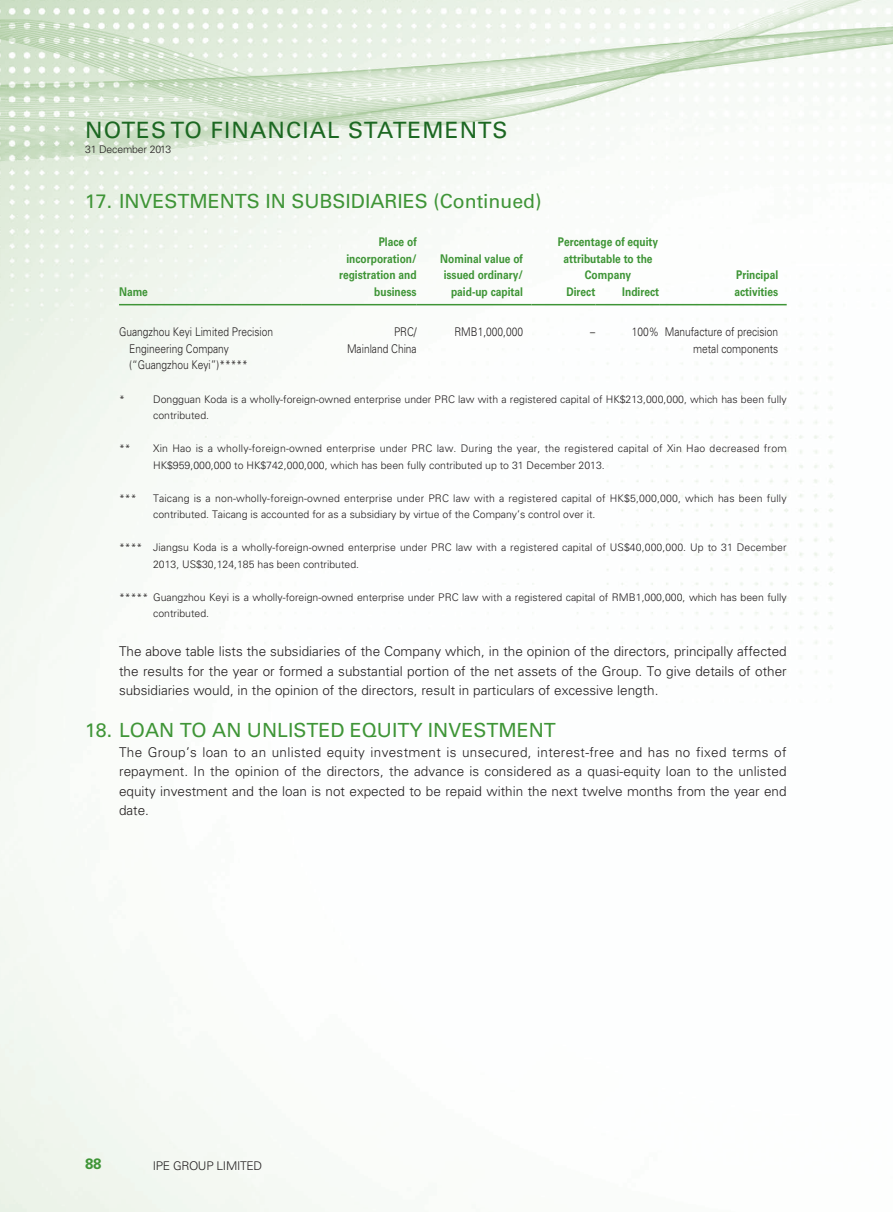
<style>
.page{position:relative;width:893px;height:1212px;background:#fff}
.page>*{position:absolute;margin:0;border:0;box-sizing:border-box;transform-origin:0 0}
.t1{font:22.5px "Univers LT Std";letter-spacing:.05em;color:#1c6822}
._01_H1{font:19.5px "Univers LT Std";color:#3f9537}
.t2{font:700 15px "Univers LT Std";color:#3f9537}
._00_txt{font:300 13.5px/19.5px "Univers LT Std";color:#231f20;text-align:justify}
._50_Table_txt{font:700 12px "Univers LT Std";color:#3f9537;scale:.85 1}
._50_Table_txt-2{font:300 12px/16.5px "Univers LT Std";color:#231f20;text-align:right;scale:.85 1}
._50_Table_txt-3{font:300 12px "Univers LT Std";letter-spacing:-.02em;color:#231f20}
._06_Notes{font:300 10.5px/16.5px "Univers LT Std";color:#231f20}
._06_Notes-2{font:300 10.5px/16.5px "Univers LT Std";letter-spacing:.02em;color:#231f20}
</style>
<div class="page">
<img style="left:0;top:0;width:893px;height:1212px">
<hr style="left:119px;top:304px;width:183px;height:1px;background:#3f9537">
<hr style="left:302px;top:304px;width:115px;height:1px;background:#3f9537">
<hr style="left:417px;top:304px;width:114px;height:1px;background:#3f9537">
<hr style="left:531px;top:304px;width:64px;height:1px;background:#3f9537">
<hr style="left:595px;top:304px;width:64px;height:1px;background:#3f9537">
<hr style="left:659px;top:304px;width:128px;height:1px;background:#3f9537">
<h1 class="t1" style="left:85px;top:116px;width:424px">NOTES TO FINANCIAL STATEMENTS</h1>
<p class="_06_Notes" style="left:85px;top:141px;width:88px">31 December 2013</p>
<p class="_01_H1" style="left:85px;top:189px;width:458px">17. INVESTMENTS IN SUBSIDIARIES (Continued)</p>
<p class="_50_Table_txt" style="left:379px;top:235px;width:46px">Place of</p>
<p class="_50_Table_txt" style="left:346px;top:251px;width:84px">incorporation/</p>
<p class="_50_Table_txt" style="left:339px;top:268px;width:93px">registration and</p>
<p class="_50_Table_txt" style="left:440px;top:251px;width:99px">Nominal value of</p>
<p class="_50_Table_txt" style="left:444px;top:268px;width:95px">issued ordinary/</p>
<p class="_50_Table_txt" style="left:558px;top:235px;width:120px">Percentage of equity</p>
<p class="_50_Table_txt" style="left:564px;top:251px;width:106px">attributable to the</p>
<p class="_50_Table_txt" style="left:585px;top:268px;width:56px">Company</p>
<p class="_50_Table_txt" style="left:736px;top:268px;width:51px">Principal</p>
<p class="_50_Table_txt" style="left:119px;top:284px;width:36px">Name</p>
<p class="_50_Table_txt" style="left:374px;top:284px;width:52px">business</p>
<p class="_50_Table_txt" style="left:451px;top:284px;width:86px">paid-up capital</p>
<p class="_50_Table_txt" style="left:566px;top:284px;width:36px">Direct</p>
<p class="_50_Table_txt" style="left:622px;top:284px;width:45px">Indirect</p>
<p class="_50_Table_txt" style="left:734px;top:284px;width:53px">activities</p>
<p class="_50_Table_txt-2" style="left:119px;top:324px;width:183px">Guangzhou Keyi Limited Precision</p>
<p class="_50_Table_txt-2" style="left:129px;top:340px;width:119px">Engineering Company</p>
<p class="_50_Table_txt-2" style="left:129px;top:357px;width:141px">(“Guangzhou Keyi”)*****</p>
<p class="_50_Table_txt-2" style="left:394px;top:324px;width:28px">PRC/</p>
<p class="_50_Table_txt-2" style="left:347px;top:340px;width:84px">Mainland China</p>
<p class="_50_Table_txt-2" style="left:454px;top:324px;width:82px">RMB1,000,000</p>
<p class="_50_Table_txt-2" style="left:590px;top:324px;width:8px">–</p>
<p class="_50_Table_txt-2" style="left:632px;top:324px;width:34px">100%</p>
<p class="_50_Table_txt-2" style="left:665px;top:324px;width:135px">Manufacture of precision metal components</p>
<p class="_06_Notes" style="left:119px;top:391px;width:7px">*</p>
<p class="_06_Notes" style="left:153px;top:391px;width:635px">Dongguan Koda is a wholly-foreign-owned enterprise under PRC law with a registered capital of HK$213,000,000, which has been fully contributed.</p>
<p class="_06_Notes" style="left:119px;top:440px;width:13px">**</p>
<p class="_06_Notes-2" style="left:153px;top:440px;width:635px">Xin Hao is a wholly-foreign-owned enterprise under PRC law. During the year, the registered capital of Xin Hao decreased from<br>HK$959,000,000 to HK$742,000,000, which has been fully contributed up to 31 December 2013.</p>
<p class="_06_Notes" style="left:119px;top:490px;width:19px">***</p>
<p class="_06_Notes" style="left:153px;top:490px;width:635px">Taicang is a non-wholly-foreign-owned enterprise under PRC law with a registered capital of HK$5,000,000, which has been fully contributed. Taicang is accounted for as a subsidiary by virtue of the Company’s control over it.</p>
<p class="_06_Notes" style="left:153px;top:539px;width:635px;text-indent:-34px">**** Jiangsu Koda is a wholly-foreign-owned enterprise under PRC law with a registered capital of US$40,000,000. Up to 31 December<br>2013, US$30,124,185 has been contributed.</p>
<p class="_06_Notes" style="left:153px;top:589px;width:635px;text-indent:-34px">***** Guangzhou Keyi is a wholly-foreign-owned enterprise under PRC law with a registered capital of RMB1,000,000, which has been fully contributed.</p>
<p class="_00_txt" style="left:119px;top:642px;width:669px">The above table lists the subsidiaries of the Company which, in the opinion of the directors, principally affected the results for the year or formed a substantial portion of the net assets of the Group. To give details of other subsidiaries would, in the opinion of the directors, result in particulars of excessive length.</p>
<p class="_01_H1" style="left:85px;top:719px;width:472px">18. LOAN TO AN UNLISTED EQUITY INVESTMENT</p>
<p class="_00_txt" style="left:119px;top:742px;width:669px">The Group’s loan to an unlisted equity investment is unsecured, interest-free and has no fixed terms of repayment. In the opinion of the directors, the advance is considered as a quasi-equity loan to the unlisted equity investment and the loan is not expected to be repaid within the next twelve months from the year end date.</p>
<h3 class="t2" style="left:85px;top:1155px;width:18px">88</h3>
<p class="_50_Table_txt-3" style="left:153px;top:1158px;width:111px">IPE GROUP LIMITED</p>
</div>
